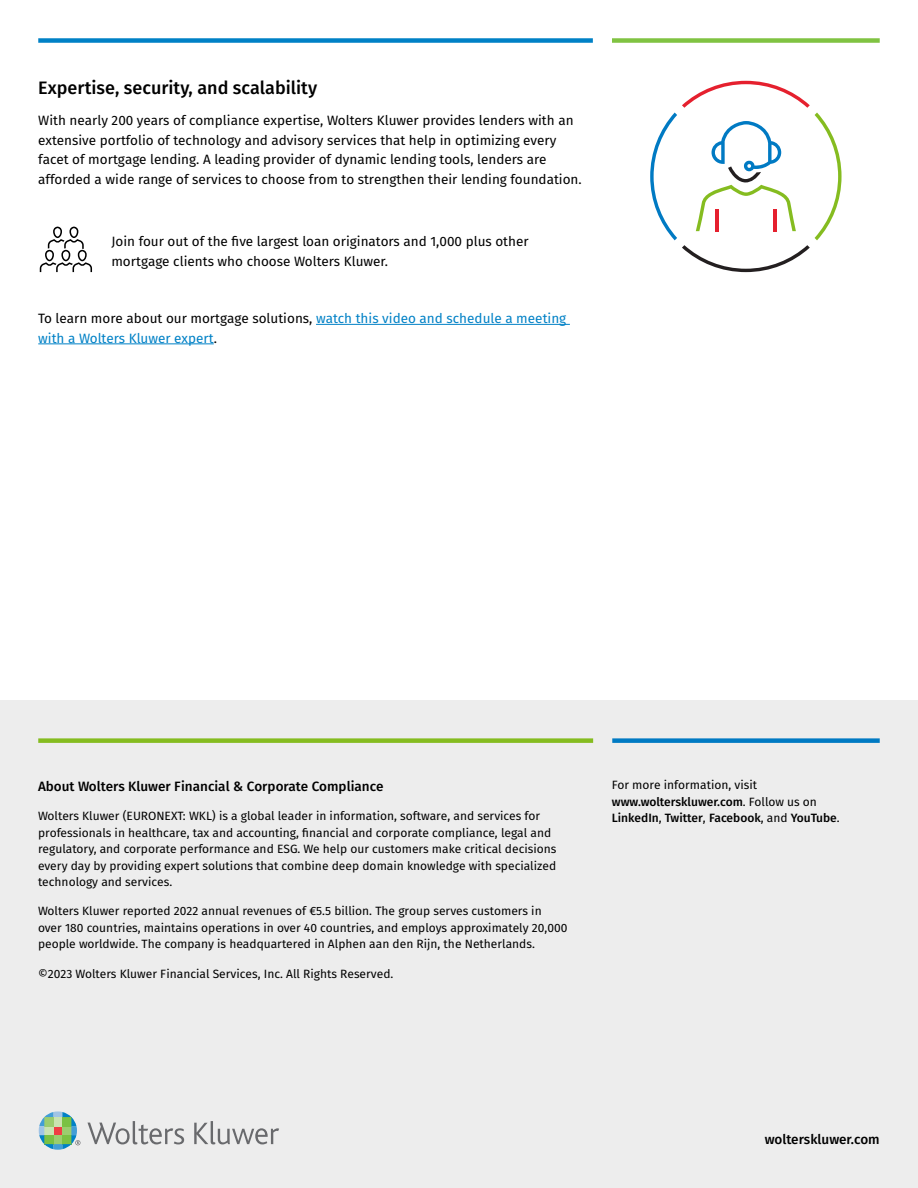
<style>
.page{position:relative;width:918px;height:1188px;background:#fff}
.page>*{position:absolute;margin:0;border:0;box-sizing:border-box;transform-origin:0 0}
.t1{font:500 18px "Fira Sans";color:#000}
.t2{font:13.5px/19.5px "Fira Sans";color:#000}
.t3{font:13.5px/19.5px "Fira Sans";color:#0081c6}
.t4{font:500 13.5px "Fira Sans";color:#000}
.t5{font:12px/16.5px "Fira Sans";color:#000}
.t6{font:500 12px/16.5px "Fira Sans";color:#000}
.s1{color:#000}
.s2{font-weight:400}
</style>
<div class="page">
<div style="left:38px;top:38px;width:555px;height:5px;background:#0081c6"></div>
<div style="left:612px;top:38px;width:268px;height:5px;background:#80c342"></div>
<div style="left:0;top:700px;width:918px;height:488px;background:#ededed"></div>
<div style="left:38px;top:738px;width:555px;height:5px;background:#85bc20"></div>
<div style="left:612px;top:738px;width:268px;height:5px;background:#007ac3"></div>
<svg style="left:87px;top:1121px;width:97px;height:23px"></svg>
<svg style="left:194px;top:1121px;width:85px;height:23px"></svg>
<svg style="left:39px;top:1111px;width:41px;height:39px"></svg>
<hr style="left:316px;top:324px;width:254px;height:1px;background:#0081c6">
<hr style="left:38px;top:344px;width:176px;height:1px;background:#0081c6">
<svg style="left:40px;top:227px;width:52px;height:45px"></svg>
<svg style="left:650px;top:81px;width:192px;height:191px"></svg>
<h1 class="t1" style="left:38px;top:73px;width:280px">Expertise, security, and scalability</h1>
<p class="t2" style="left:38px;top:111px;width:545px">With nearly 200 years of compliance expertise, Wolters Kluwer provides lenders with an extensive portfolio of technology and advisory services that help in optimizing every facet of mortgage lending. A leading provider of dynamic lending tools, lenders are afforded a wide range of services to choose from to strengthen their lending foundation.</p>
<p class="t2" style="left:111px;top:232px;width:419px">Join four out of the five largest loan originators and 1,000 plus other mortgage clients who choose Wolters Kluwer.</p>
<p class="t3" style="left:38px;top:308px;width:530px"><span class="s1">To learn more about our mortgage solutions,</span> watch this video and schedule a meeting with a Wolters Kluwer expert<span class="s1">.</span></p>
<p class="t4" style="left:38px;top:775px;width:347px">About Wolters Kluwer Financial &amp; Corporate Compliance</p>
<p class="t5" style="left:38px;top:807px;width:520px">Wolters Kluwer (EURONEXT: WKL) is a global leader in information, software, and services for professionals in healthcare, tax and accounting, financial and corporate compliance, legal and regulatory, and corporate performance and ESG. We help our customers make critical decisions every day by providing expert solutions that combine deep domain knowledge with specialized technology and services.</p>
<p class="t5" style="left:38px;top:903px;width:531px">Wolters Kluwer reported 2022 annual revenues of €5.5 billion. The group serves customers in over 180 countries, maintains operations in over 40 countries, and employs approximately 20,000 people worldwide. The company is headquartered in Alphen aan den Rijn, the Netherlands.</p>
<p class="t5" style="left:38px;top:965px;width:357px">©2023 Wolters Kluwer Financial Services, Inc. All Rights Reserved.</p>
<p class="t6" style="left:612px;top:776px;width:229px"><span class="s2">For more information, visit </span>www.wolterskluwer.com<span class="s2">. Follow us on<br></span>LinkedIn<span class="s2">,</span> Twitter<span class="s2">,</span> Facebook<span class="s2">, and</span> YouTube<span class="s2">.</span></p>
<p class="t4" style="left:765px;top:1129px;width:116px">wolterskluwer.com</p>
</div>
